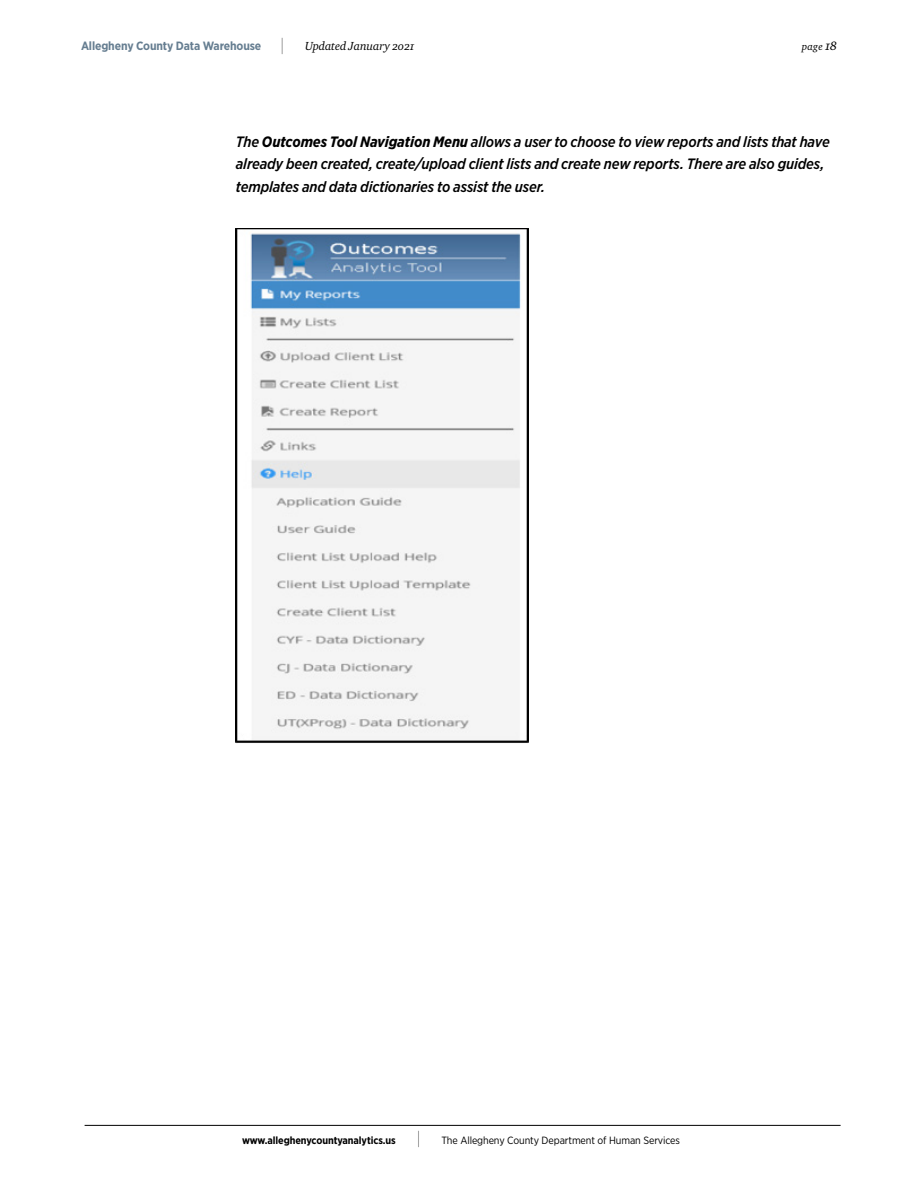
<style>
.page{position:relative;width:918px;height:1188px;background:#fff}
.page>*{position:absolute;margin:0;border:0;box-sizing:border-box;transform-origin:0 0}
.t1{font:italic 500 15px/22.5px "Gotham Narrow";letter-spacing:-.01em;color:#000}
.t2{font:700 12px "Gotham Narrow";letter-spacing:-.01em;color:#667e91}
.t3{font:12px "Charter ITC Regu Ital OS";letter-spacing:-.01em;color:#000}
.t4{font:10.5px "Gotham Narrow";letter-spacing:-.01em;color:#000}
.t5{font:700 10.5px "Gotham Narrow";letter-spacing:-.01em;color:#000}
.t6{font:10.5px "Charter ITC Regu Ital OS";color:#000}
.s1{font-weight:100;font-size:18px;color:#000}
.s2{font-size:13.5px}
.s3{font-weight:700}
.s4{font-weight:100;font-size:18px}
</style>
<div class="page">
<hr style="left:85px;top:1125px;width:756px;height:1px;background:#000">
<img style="left:236px;top:228px;width:292px;height:515px">
<p class="t2" style="left:81px;top:38px;width:205px">Allegheny County Data Warehouse <span class="s1">|</span></p>
<p class="t3" style="left:305px;top:39px;width:111px">Updated January 2021</p>
<p class="t6" style="left:802px;top:40px;width:37px">page <span class="s2">18</span></p>
<p class="t1" style="left:236px;top:130px;width:596px">The <span class="s3">Outcomes Tool Navigation Menu</span> allows a user to choose to view reports and lists that have already been created, create/upload client lists and create new reports. There are also guides, templates and data dictionaries to assist the user.</p>
<p class="t5" style="left:242px;top:1133px;width:180px">www.alleghenycountyanalytics.us <span class="s4">|</span></p>
<p class="t4" style="left:441px;top:1134px;width:240px">The Allegheny County Department of Human Services</p>
</div>
